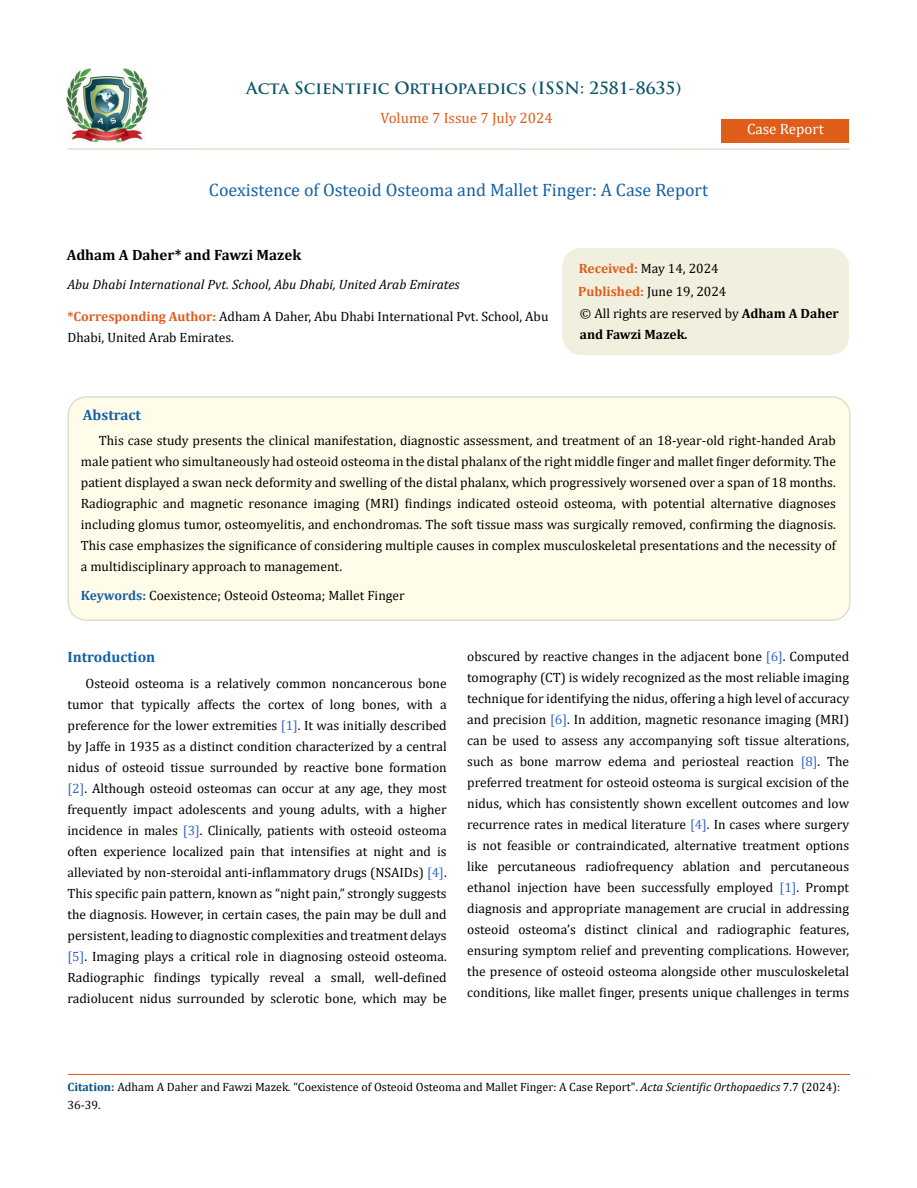
<style>
.page{position:relative;width:917px;height:1188px;background:#fff}
.page>*{position:absolute;margin:0;border:0;box-sizing:border-box;transform-origin:0 0}
.t1{font:18px "Cambria";color:#1560a6}
.t2{font:700 16.5px "Trajan Pro";color:#0e546a}
.t3{font:700 15px "Cambria";color:#000}
.t4{font:15px "Cambria";color:#e05d1a}
.t5{font:700 15px "Cambria";color:#1560a6}
.t6{font:15px "Cambria";color:#fff}
.t7{font:13.5px/21px "Cambria";color:#000;text-align:justify}
.t8{font:italic 13.5px "Cambria";color:#000}
.t9{font:700 13.5px/21px "Cambria";color:#000}
.t10{font:12px/18px "Cambria";color:#000}
.s1{font-weight:700;color:#e05d1a}
.s2{font-weight:400}
.s3{font-style:italic}
.s4{font-weight:700;color:#1560a6}
.s5{color:#36c}
.s6{font-weight:700;color:#035089}
</style>
<div class="page">
<img style="left:67px;top:68px;width:80px;height:74px">
<div style="left:721px;top:119px;width:128px;height:23px;background:#e05d1a"></div>
<div style="left:563px;top:249px;width:285px;height:105px;background:#f1f0de;border-radius:18px"></div>
<div style="left:562px;top:248px;width:287px;height:107px;border:2px solid #f1f0de;border-radius:18px"></div>
<div style="left:68px;top:397px;width:781px;height:223px;background:#fffde9;border-radius:18px"></div>
<div style="left:67px;top:396px;width:783px;height:225px;border:2px solid #e0dfcd;border-radius:18px"></div>
<hr style="left:68px;top:1075px;width:781px;height:1px;background:#e05d1a">
<hr style="left:67px;top:148px;width:782px;height:2px;background:#e0dfcd">
<p class="t2" style="left:246px;top:77px;width:436px">Acta Scientific Orthopaedics (ISSN: 2581-8635)</p>
<p class="t4" style="left:380px;top:109px;width:174px">Volume 7 Issue 7 July 2024</p>
<h1 class="t1" style="left:209px;top:180px;width:500px">Coexistence of Osteoid Osteoma and Mallet Finger: A Case Report</h1>
<p class="t6" style="left:747px;top:120px;width:78px">Case Report</p>
<p class="t3" style="left:67px;top:245px;width:236px">Adham A Daher* and Fawzi Mazek</p>
<p class="t8" style="left:67px;top:275px;width:394px">Abu Dhabi International Pvt. School, Abu Dhabi, United Arab Emirates</p>
<p class="t7" style="left:67px;top:306px;width:482px"><span class="s1">*Corresponding Author:</span> Adham A Daher, Abu Dhabi International Pvt. School, Abu<br>Dhabi, United Arab Emirates.</p>
<p class="t7" style="left:578px;top:257px;width:150px;line-height:23px"><span class="s1">Received:</span> May 14, 2024<br><span class="s1">Published:</span> June 19, 2024</p>
<p class="t9" style="left:580px;top:302px;width:260px"><span class="s2">© All rights are reserved by</span> Adham A Daher and Fawzi Mazek<span class="s3">.</span></p>
<p class="t5" style="left:83px;top:405px;width:60px">Abstract</p>
<p class="t7" style="left:81px;top:430px;width:756px;text-indent:18px">This case study presents the clinical manifestation, diagnostic assessment, and treatment of an 18-year-old right-handed Arab male patient who simultaneously had osteoid osteoma in the distal phalanx of the right middle finger and mallet finger deformity. The patient displayed a swan neck deformity and swelling of the distal phalanx, which progressively worsened over a span of 18 months.<br>Radiographic and magnetic resonance imaging (MRI) findings indicated osteoid osteoma, with potential alternative diagnoses including glomus tumor, osteomyelitis, and enchondromas. The soft tissue mass was surgically removed, confirming the diagnosis.<br>This case emphasizes the significance of considering multiple causes in complex musculoskeletal presentations and the necessity of a multidisciplinary approach to management.</p>
<p class="t7" style="left:81px;top:585px;width:325px"><span class="s4">Keywords:</span> Coexistence; Osteoid Osteoma; Mallet Finger</p>
<p class="t5" style="left:67px;top:647px;width:89px">Introduction</p>
<p class="t7" style="left:67px;top:673px;width:381px;text-indent:18px">Osteoid osteoma is a relatively common noncancerous bone tumor that typically affects the cortex of long bones, with a preference for the lower extremities <span class="s5">[1]</span>. It was initially described by Jaffe in 1935 as a distinct condition characterized by a central nidus of osteoid tissue surrounded by reactive bone formation <span class="s5">[2]</span>. Although osteoid osteomas can occur at any age, they most frequently impact adolescents and young adults, with a higher incidence in males <span class="s5">[3]</span>. Clinically, patients with osteoid osteoma often experience localized pain that intensifies at night and is alleviated by non-steroidal anti-inflammatory drugs (NSAIDs) <span class="s5">[4]</span>.<br>This specific pain pattern, known as “night pain,” strongly suggests the diagnosis. However, in certain cases, the pain may be dull and persistent, leading to diagnostic complexities and treatment delays <span class="s5">[5]</span>. Imaging plays a critical role in diagnosing osteoid osteoma.<br>Radiographic findings typically reveal a small, well-defined radiolucent nidus surrounded by sclerotic bone, which may be</p>
<p class="t7" style="left:467px;top:646px;width:383px">obscured by reactive changes in the adjacent bone <span class="s5">[6]</span>. Computed tomography (CT) is widely recognized as the most reliable imaging technique for identifying the nidus, offering a high level of accuracy and precision <span class="s5">[6]</span>. In addition, magnetic resonance imaging (MRI) can be used to assess any accompanying soft tissue alterations, such as bone marrow edema and periosteal reaction <span class="s5">[8]</span>. The preferred treatment for osteoid osteoma is surgical excision of the nidus, which has consistently shown excellent outcomes and low recurrence rates in medical literature <span class="s5">[4]</span>. In cases where surgery is not feasible or contraindicated, alternative treatment options like percutaneous radiofrequency ablation and percutaneous ethanol injection have been successfully employed <span class="s5">[1]</span>. Prompt diagnosis and appropriate management are crucial in addressing osteoid osteoma’s distinct clinical and radiographic features, ensuring symptom relief and preventing complications. However, the presence of osteoid osteoma alongside other musculoskeletal conditions, like mallet finger, presents unique challenges in terms</p>
<p class="t10" style="left:67px;top:1078px;width:774px"><span class="s6">Citation:</span> Adham A Daher and Fawzi Mazek<span class="s3">.</span> “Coexistence of Osteoid Osteoma and Mallet Finger: A Case Report". <span class="s3">Acta Scientific Orthopaedics</span> 7.7 (2024):<br>36-39.</p>
</div>
